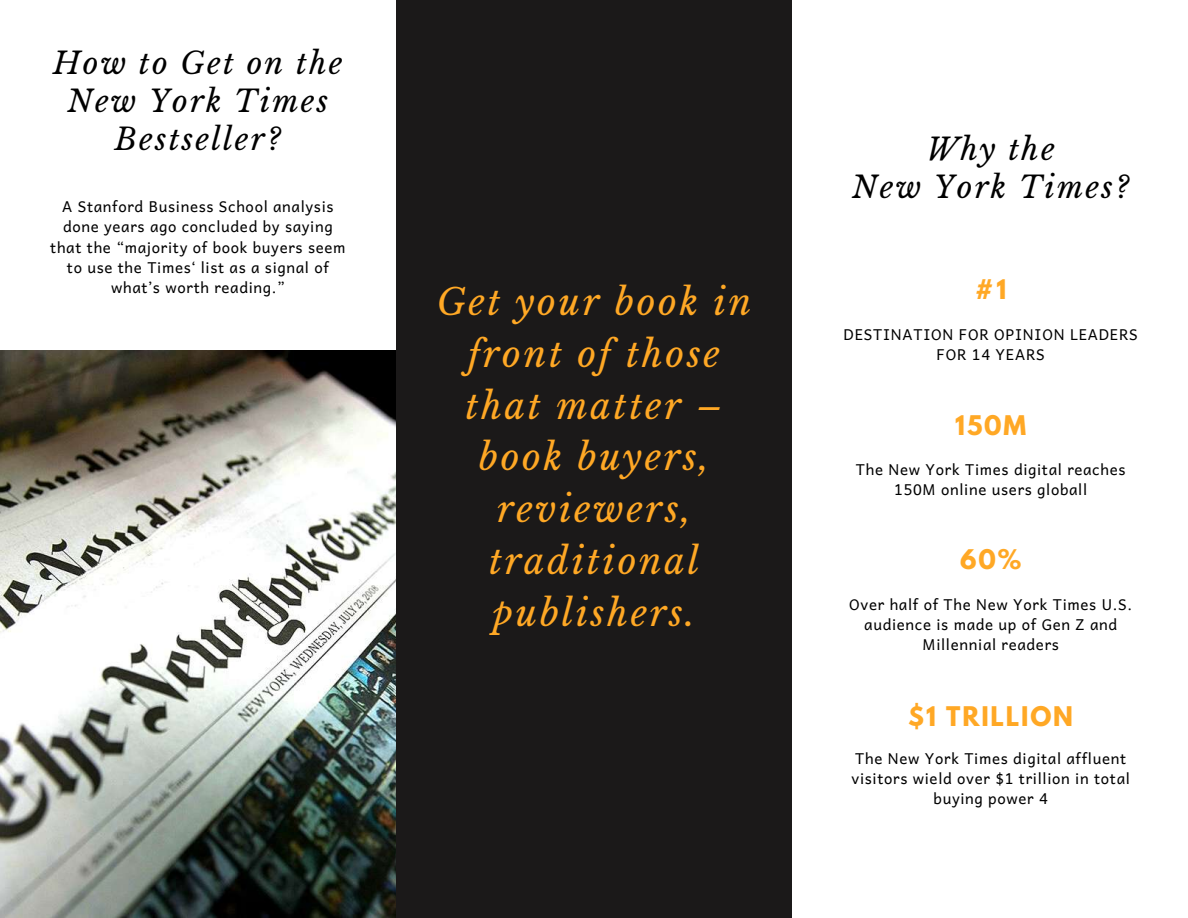
<style>
.page{position:relative;width:1188px;height:918px;background:#fff}
.page>*{position:absolute;margin:0;border:0;box-sizing:border-box;transform-origin:0 0}
.t1{font:italic 36px/51.8px "Libre Baskerville";letter-spacing:.075em;color:#ffa825;text-align:center}
.t2{font:italic 30px/38.2px "Libre Baskerville";letter-spacing:.075em;color:#000;text-align:center}
.t3{font:700 24px "League Spartan";letter-spacing:.075em;color:#ffa825}
.t4{font:15px/20.2px "Andika";letter-spacing:.045em;color:#000;text-align:center}
</style>
<div class="page">
<img style="left:0;top:351px;width:396px;height:567px">
<div style="left:396px;top:0;width:396px;height:918px;background:#1b1919"></div>
<h2 class="t2" style="left:53px;top:44px;width:291px">How to Get on the<br>New York Times<br>Bestseller?</h2>
<p class="t4" style="left:50px;top:196px;width:297px">A Stanford Business School analysis done years ago concluded by saying that the “majority of book buyers seem to use the Times‘ list as a signal of what’s worth reading.”</p>
<h1 class="t1" style="left:437px;top:277px;width:316px">Get your book in front of those that matter – book buyers, reviewers, traditional publishers.</h1>
<h2 class="t2" style="left:852px;top:131px;width:278px">Why the<br>New York Times?</h2>
<h3 class="t3" style="left:975px;top:278px;width:33px">#1</h3>
<p class="t4" style="left:844px;top:323px;width:296px">DESTINATION FOR OPINION LEADERS<br>FOR 14 YEARS</p>
<h3 class="t3" style="left:955px;top:413px;width:72px">150M</h3>
<p class="t4" style="left:856px;top:458px;width:271px">The New York Times digital reaches<br>150M online users globall</p>
<h3 class="t3" style="left:960px;top:548px;width:63px">60%</h3>
<p class="t4" style="left:849px;top:594px;width:285px">Over half of The New York Times U.S. audience is made up of Gen Z and<br>Millennial readers</p>
<h3 class="t3" style="left:908px;top:705px;width:166px">$1 TRILLION</h3>
<p class="t4" style="left:851px;top:747px;width:280px">The New York Times digital affluent visitors wield over $1 trillion in total buying power 4</p>
</div>
